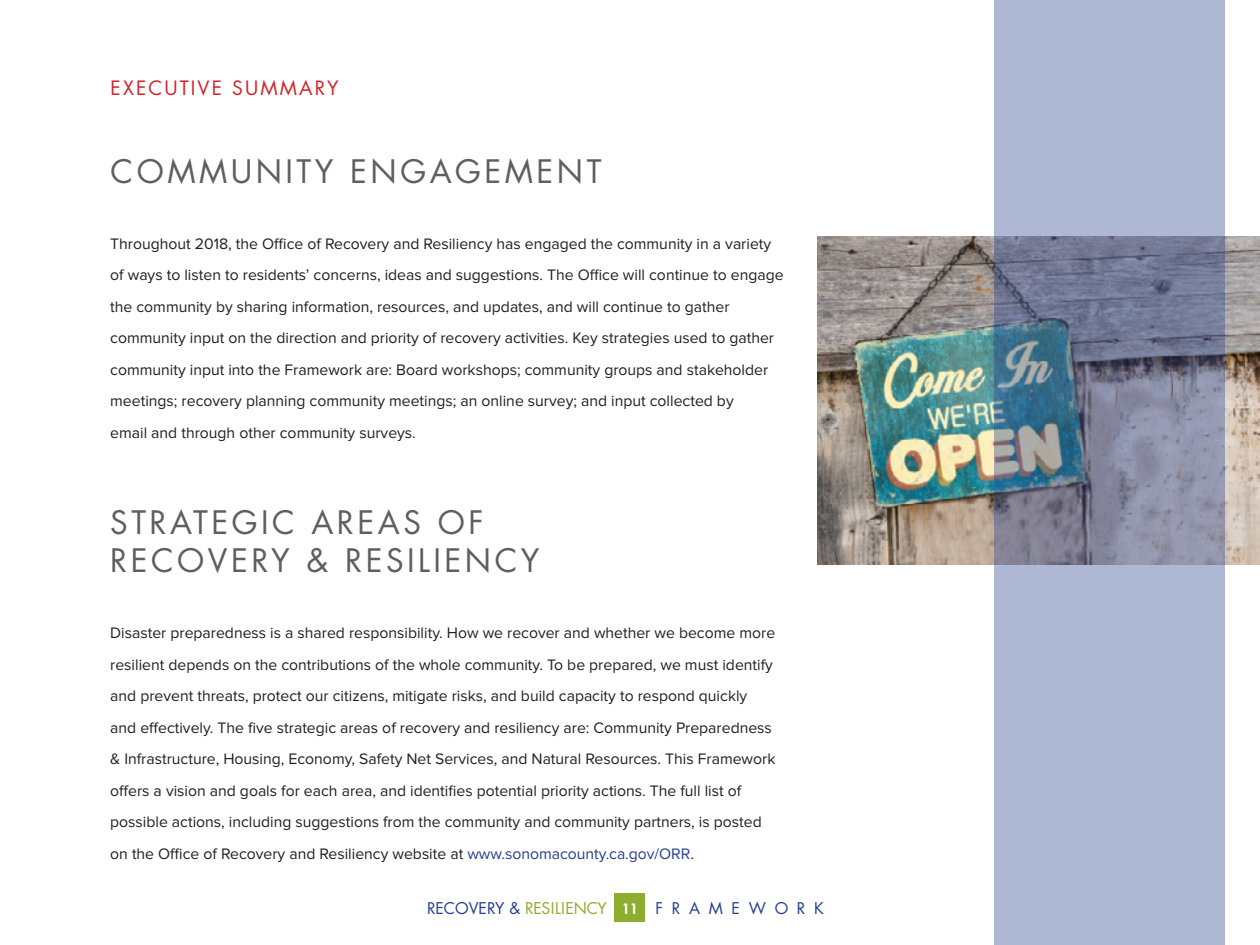
<style>
.page{position:relative;width:1260px;height:945px;background:#fff}
.page>*{position:absolute;margin:0;border:0;box-sizing:border-box;transform-origin:0 0}
.t1{font:31.5px/38.5px "Futura Std";letter-spacing:.11em;color:#5f5f62}
.t2{font:19.25px "Futura Std";letter-spacing:.11em;color:#d1232a}
.Proxima_Nova_text_9{font:15.75px/31.5px "Proxima Nova";color:#231f20}
.t3{font:15.75px "Futura Std";color:#253f8e}
.s1{color:#253f8e}
.s2{color:#8cad2d}
.s3{font-weight:800;font-size:14px;color:#fff}
</style>
<div class="page">
<img style="left:817px;top:236px;width:443px;height:329px">
<svg style="left:994px;top:0;width:231px;height:945px;background:#9aa3be"></svg>
<div style="left:615px;top:894px;width:30px;height:28px;background:#8cad2d"></div>
<p class="t2" style="left:111px;top:75px;width:229px">EXECUTIVE SUMMARY</p>
<h3 class="t1" style="left:111px;top:153px;width:492px">COMMUNITY ENGAGEMENT</h3>
<p class="Proxima_Nova_text_9" style="left:110px;top:228px;width:675px">Throughout 2018, the Office of Recovery and Resiliency has engaged the community in a variety of ways to listen to residents’ concerns, ideas and suggestions. The Office will continue to engage the community by sharing information, resources, and updates, and will continue to gather community input on the direction and priority of recovery activities. Key strategies used to gather community input into the Framework are: Board workshops; community groups and stakeholder meetings; recovery planning community meetings; an online survey; and input collected by<br>email and through other community surveys.</p>
<h3 class="t1" style="left:110px;top:503px;width:431px">STRATEGIC AREAS OF<br>RECOVERY &amp; RESILIENCY</h3>
<p class="Proxima_Nova_text_9" style="left:110px;top:617px;width:667px">Disaster preparedness is a shared responsibility. How we recover and whether we become more resilient depends on the contributions of the whole community. To be prepared, we must identify and prevent threats, protect our citizens, mitigate risks, and build capacity to respond quickly and effectively. The five strategic areas of recovery and resiliency are: Community Preparedness &amp; Infrastructure, Housing, Economy, Safety Net Services, and Natural Resources. This Framework offers a vision and goals for each area, and identifies potential priority actions. The full list of possible actions, including suggestions from the community and community partners, is posted on the Office of Recovery and Resiliency website at <span class="s1">www.sonomacounty.ca.gov/ORR</span>.</p>
<p class="t3" style="left:427px;top:898px;width:398px">RECOVERY &amp; <span class="s2">RESILIENCY</span> <span class="s3">11</span> F R A M E W O R K</p>
</div>
